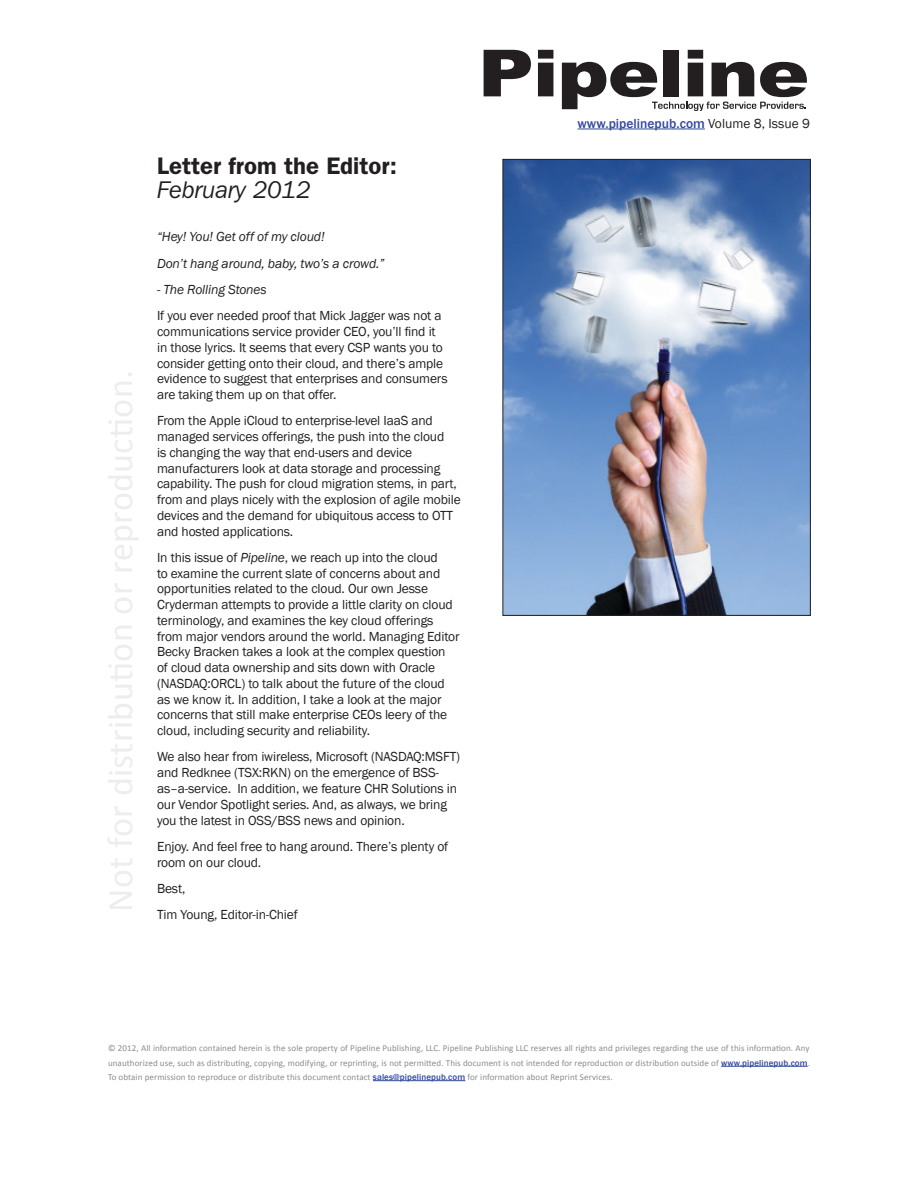
<style>
.page{position:relative;width:918px;height:1188px;background:#fff}
.page>*{position:absolute;margin:0;border:0;box-sizing:border-box;transform-origin:0 0}
.t1{font:600 24px "Franklin Gothic";color:#231f20}
.t2{font:italic 24px "Franklin Gothic IT Cby BT";color:#231f20}
.t3{font:13.5px/15.8px "Franklin Gothic";letter-spacing:-.01em;color:#231f20}
.t4{font:italic 13.5px/26.2px "Franklin Gothic";letter-spacing:-.01em;color:#231f20}
.t5{font:500 13.5px "Franklin Gothic";color:#32499e}
.t6{font:9px/14.4px "Calibri";letter-spacing:.01em;color:#8a8c8e;text-align:justify}
.s1{font-style:italic}
.s2{font-weight:400;color:#231f20}
.s3{font-family:"Franklin Gothic";font-weight:500;color:#32499e}
</style>
<div class="page">
<svg style="left:484px;top:50px;width:47px;height:46px"></svg>
<svg style="left:538px;top:50px;width:15px;height:46px"></svg>
<svg style="left:562px;top:50px;width:245px;height:61px"></svg>
<hr style="left:721px;top:1066px;width:87px;height:1px;background:#32499e">
<hr style="left:373px;top:1080px;width:92px;height:1px;background:#32499e">
<hr style="left:578px;top:129px;width:127px;height:1px;background:#32499e">
<img style="left:504px;top:161px;width:305px;height:453px">
<div style="left:502px;top:159px;width:309px;height:457px;border:1px solid #231f20"></div>
<h1 class="t1" style="left:157px;top:151px;width:241px">Letter from the Editor:</h1>
<h1 class="t2" style="left:157px;top:175px;width:155px">February 2012</h1>
<p class="t4" style="left:157px;top:224px;width:229px">“Hey! You! Get off of my cloud!<br>Don’t hang around, baby, two’s a crowd.”</p>
<p class="t4" style="left:157px;top:277px;width:111px">- The Rolling Stones</p>
<p class="t3" style="left:157px;top:308px;width:292px">If you ever needed proof that Mick Jagger was not a communications service provider CEO, you’ll find it in those lyrics. It seems that every CSP wants you to consider getting onto their cloud, and there’s ample evidence to suggest that enterprises and consumers are taking them up on that offer.</p>
<p class="t3" style="left:157px;top:413px;width:305px">From the Apple iCloud to enterprise-level IaaS and managed services offerings, the push into the cloud<br>is changing the way that end-users and device manufacturers look at data storage and processing capability. The push for cloud migration stems, in part, from and plays nicely with the explosion of agile mobile devices and the demand for ubiquitous access to OTT and hosted applications.</p>
<p class="t3" style="left:157px;top:550px;width:304px">In this issue of <span class="s1">Pipeline</span>, we reach up into the cloud<br>to examine the current slate of concerns about and opportunities related to the cloud. Our own Jesse Cryderman attempts to provide a little clarity on cloud terminology, and examines the key cloud offerings from major vendors around the world. Managing Editor Becky Bracken takes a look at the complex question of cloud data ownership and sits down with Oracle (NASDAQ:ORCL) to talk about the future of the cloud as we know it. In addition, I take a look at the major concerns that still make enterprise CEOs leery of the cloud, including security and reliability.</p>
<p class="t3" style="left:157px;top:749px;width:305px">We also hear from iwireless, Microsoft (NASDAQ:MSFT) and Redknee (TSX:RKN) on the emergence of BSS&shy;as–a-service. In addition, we feature CHR Solutions in our Vendor Spotlight series. And, as always, we bring you the latest in OSS/BSS news and opinion.</p>
<p class="t3" style="left:157px;top:839px;width:293px">Enjoy. And feel free to hang around. There’s plenty of room on our cloud.</p>
<p class="t3" style="left:157px;top:875px;width:142px;line-height:26.2px">Best,<br>Tim Young, Editor-in-Chief</p>
<p class="t5" style="left:578px;top:115px;width:234px">www.pipelinepub.com <span class="s2">Volume 8, Issue 9</span></p>
<p class="t6" style="left:108px;top:1041px;width:704px">© 2012, All information contained herein is the sole property of Pipeline Publishing, LLC. Pipeline Publishing LLC reserves all rights and privileges regarding the use of this information. Any unauthorized use, such as distributing, copying, modifying, or reprinting, is not permitted. This document is not intended for reproduction or distribution outside of <span class="s3">www.pipelinepub.com</span>.<br>To obtain permission to reproduce or distribute this document contact <span class="s3">sales@pipelinepub.com</span> for information about Reprint Services.</p>
</div>
